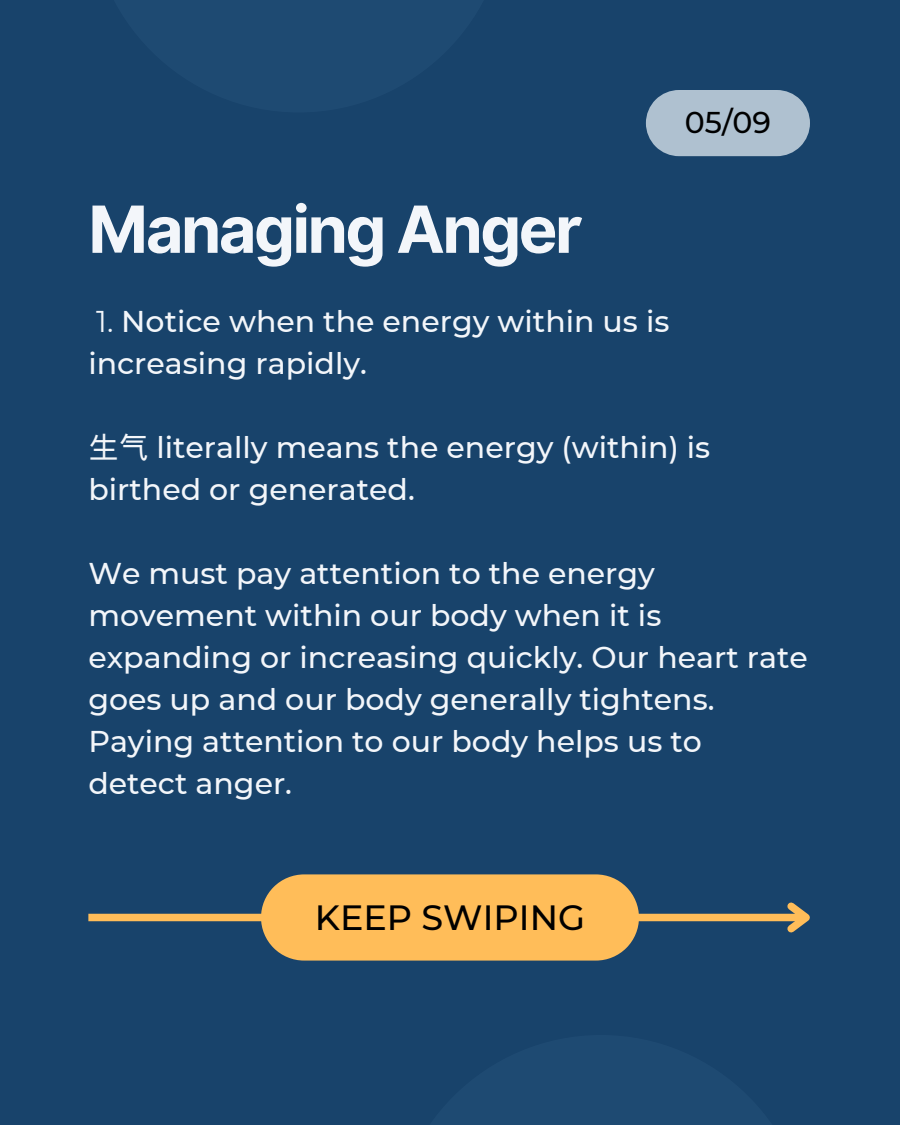
<style>
.page{position:relative;width:900px;height:1125px;background:#18436b}
.page>*{position:absolute;margin:0;border:0;box-sizing:border-box;transform-origin:0 0}
.t1{font:700 65px "Inter";letter-spacing:-.04em;color:#f3f6fa}
.t2{font:500 35px "Montserrat";color:#000}
.t3{font:500 30px/42px "Montserrat";color:#f3f6fa}
.t4{font:500 30px "Montserrat";color:#000}
.s1{font-weight:400}
.s2{font-family:"Wen Quan Yi Micro Hei";font-weight:400}
</style>
<div class="page">
<div style="left:90px;top:0;width:418px;height:113px;background:#1e4a72"></div>
<div style="left:392px;top:1035px;width:418px;height:90px;background:#1e4a72"></div>
<svg style="left:646px;top:90px;width:164px;height:66px;background:#a2b6c7"></svg>
<div style="left:88px;top:914px;width:718px;height:7px;background:#ffbd59"></div>
<svg style="left:781px;top:902px;width:29px;height:31px"></svg>
<svg style="left:261px;top:874px;width:378px;height:87px;background:#f1b55a"></svg>
<p class="t4" style="left:685px;top:104px;width:88px">05/09</p>
<p class="t1" style="left:88px;top:190px;width:496px">Managing Anger</p>
<p class="t3" style="left:88px;top:300px;width:583px"><span class="s1">1.</span> Notice when the energy within us is increasing rapidly.</p>
<p class="t3" style="left:88px;top:426px;width:623px"><span class="s2">生气</span> literally means the energy (within) is birthed or generated.</p>
<p class="t3" style="left:88px;top:552px;width:721px">We must pay attention to the energy movement within our body when it is expanding or increasing quickly. Our heart rate goes up and our body generally tightens.<br>Paying attention to our body helps us to detect anger.</p>
<p class="t2" style="left:315px;top:896px;width:272px">KEEP SWIPING</p>
</div>
